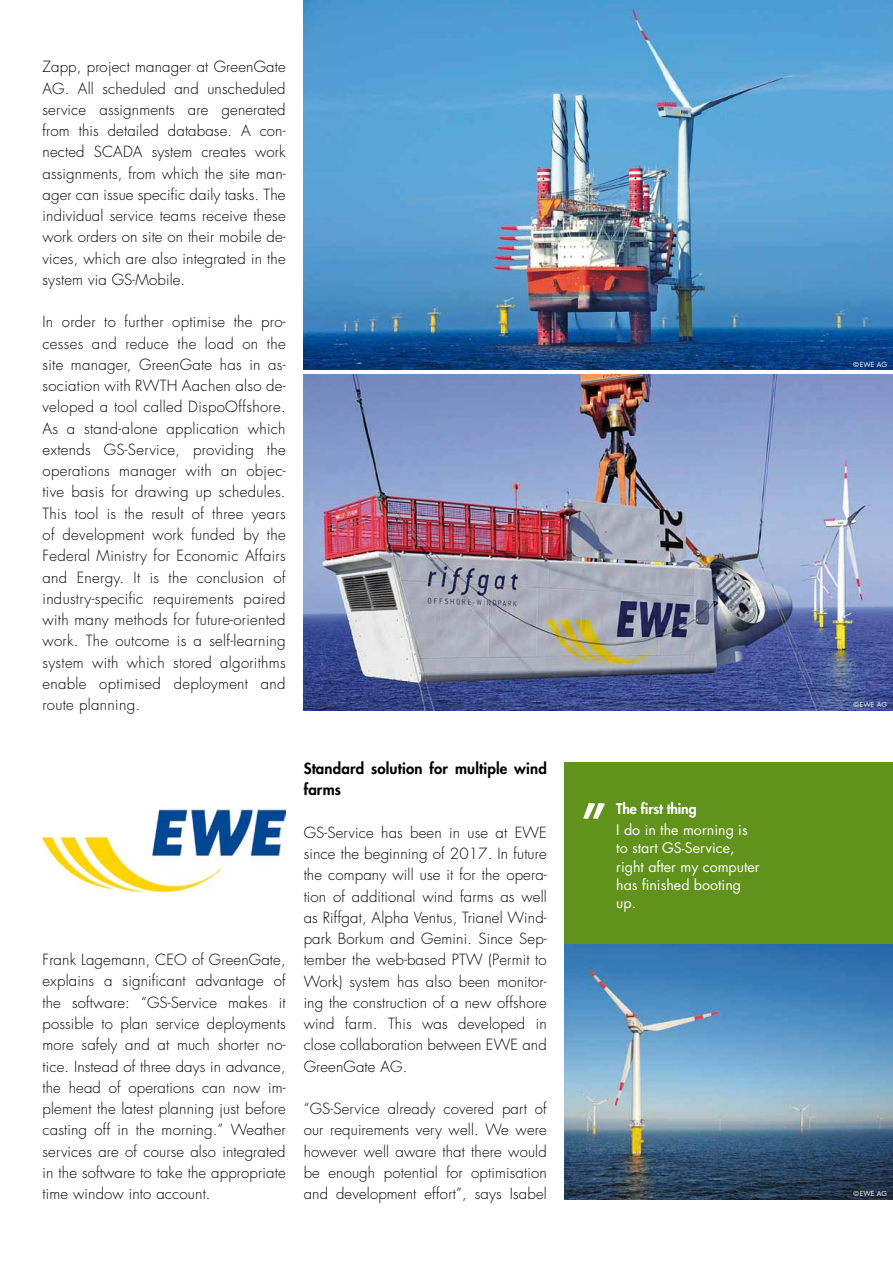
<style>
.page{position:relative;width:893px;height:1263px;background:#fff}
.page>*{position:absolute;margin:0;border:0;box-sizing:border-box;transform-origin:0 0}
.t1{font:800 51px "Futura";color:#fff}
.t2{font:300 15px/21.3px "Futura";letter-spacing:.01em;color:#000;text-align:justify}
.t3{font:800 15px/21.3px "Futura";letter-spacing:.01em;color:#000}
.t4{font:14.25px/18.3px "Futura";color:#fff}
.t5{font:800 14.25px "Futura";letter-spacing:-.01em;color:#fff}
.t6{font:6.75px "Futura";letter-spacing:.01em;color:#fff}
</style>
<div class="page">
<div style="left:565px;top:762px;width:328px;height:437px;background:#60921c"></div>
<img style="left:43px;top:809px;width:243px;height:82px">
<img style="left:304px;top:0;width:589px;height:370px">
<img style="left:304px;top:374px;width:589px;height:336px">
<img style="left:565px;top:944px;width:328px;height:255px">
<p class="t2" style="left:43px;top:56px;width:245px">Zapp, project manager at GreenGate AG. All scheduled and unscheduled service assignments are generated from this detailed database. A con&shy;nected SCADA system creates work assignments, from which the site man&shy;ager can issue specific daily tasks. The individual service teams receive these work orders on site on their mobile de&shy;vices, which are also integrated in the system via GS-Mobile.</p>
<p class="t2" style="left:43px;top:311px;width:245px">In order to further optimise the pro&shy;cesses and reduce the load on the site manager, GreenGate has in as&shy;sociation with RWTH Aachen also de&shy;veloped a tool called DispoOffshore.<br>As a stand-alone application which extends GS-Service, providing the operations manager with an objec&shy;tive basis for drawing up schedules.<br>This tool is the result of three years of development work funded by the Federal Ministry for Economic Affairs and Energy. It is the conclusion of industry-specific requirements paired with many methods for future-oriented work. The outcome is a self-learning system with which stored algorithms enable optimised deployment and route planning.</p>
<p class="t2" style="left:43px;top:949px;width:245px">Frank Lagemann, CEO of GreenGate, explains a significant advantage of the software: “GS-Service makes it possible to plan service deployments more safely and at much shorter no&shy;tice. Instead of three days in advance, the head of operations can now im&shy;plement the latest planning just before casting off in the morning.” Weather services are of course also integrated in the software to take the appropriate time window into account.</p>
<p class="t3" style="left:304px;top:757px;width:245px">Standard solution for multiple wind farms</p>
<p class="t2" style="left:304px;top:822px;width:245px">GS-Service has been in use at EWE since the beginning of 2017. In future the company will use it for the opera&shy;tion of additional wind farms as well as Riffgat, Alpha Ventus, Trianel Wind&shy;park Borkum and Gemini. Since Sep&shy;tember the web-based PTW (Permit to Work) system has also been monitor&shy;ing the construction of a new offshore wind farm. This was developed in close collaboration between EWE and GreenGate AG.</p>
<p class="t2" style="left:304px;top:1098px;width:245px">“GS-Service already covered part of our requirements very well. We were however well aware that there would be enough potential for optimisation and development effort”, says Isabel</p>
<h1 class="t1" style="left:582px;top:758px;width:26px">„</h1>
<p class="t5" style="left:616px;top:799px;width:82px">The first thing</p>
<p class="t4" style="left:616px;top:821px;width:145px">I do in the morning is to start GS-Service, right after my computer has finished booting up.</p>
<p class="t6" style="left:853px;top:360px;width:35px">©EWE AG</p>
<p class="t6" style="left:853px;top:700px;width:35px">©EWE AG</p>
<p class="t6" style="left:853px;top:1189px;width:35px">©EWE AG</p>
</div>
